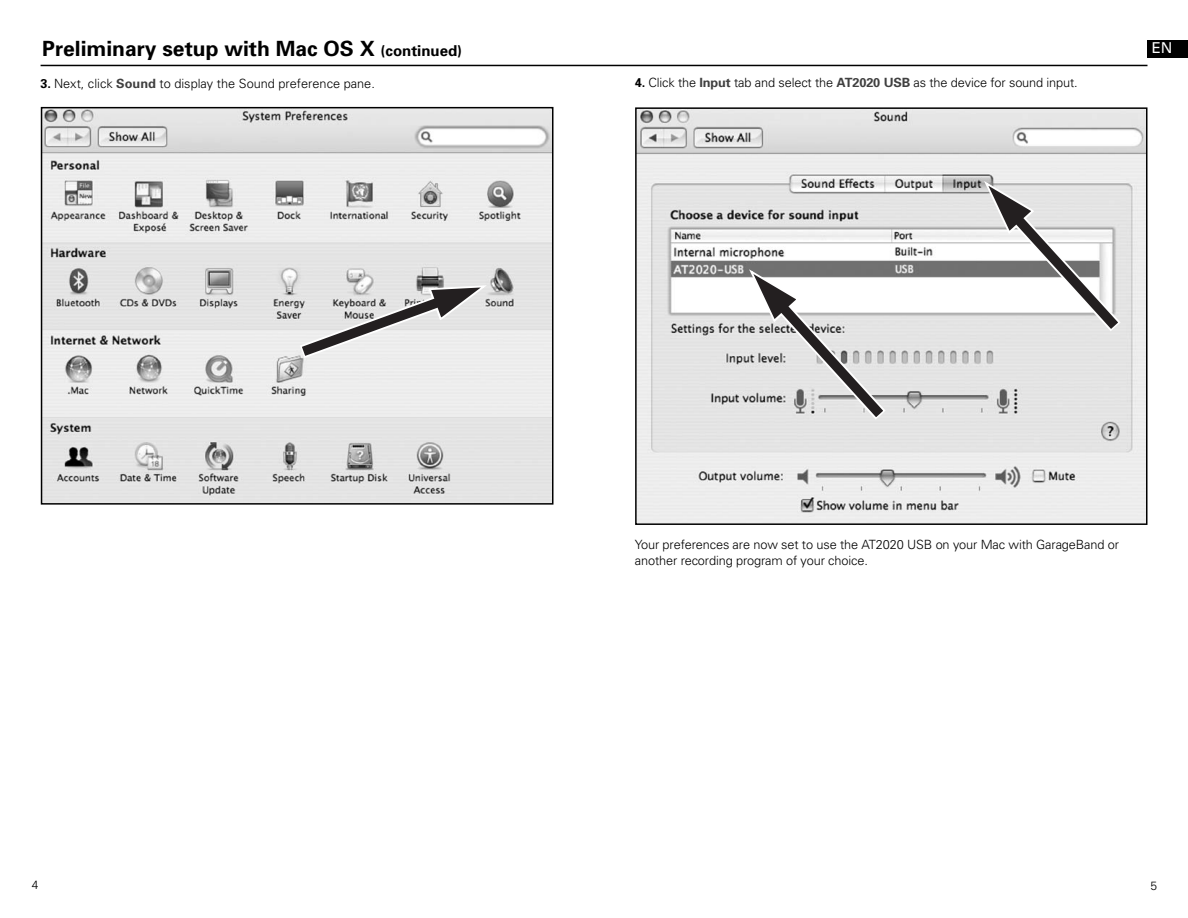
<style>
.page{position:relative;width:1188px;height:918px;background:#fff}
.page>*{position:absolute;margin:0;border:0;box-sizing:border-box;transform-origin:0 0}
.t1{font:700 21px "Univers";color:#000}
.t2{font:15px "Univers";color:#fff}
.t3{font:300 12.75px/16.5px "Univers";letter-spacing:-.01em;color:#000}
.t4{font:300 12px "Univers";color:#000}
.s1{font-size:15px}
.s2{font-weight:700}
.s3{font-weight:700;color:#404040}
</style>
<div class="page">
<img style="left:44px;top:110px;width:507px;height:392px">
<div style="left:41px;top:107px;width:513px;height:398px;border:2px solid #000"></div>
<svg style="left:295px;top:267px;width:201px;height:101px;background:#cdcdcd"></svg>
<img style="left:638px;top:110px;width:507px;height:412px">
<div style="left:635px;top:107px;width:513px;height:418px;border:2px solid #000"></div>
<hr style="left:41px;top:65px;width:1106px;height:1px;background:#000">
<svg style="left:968px;top:166px;width:161px;height:174px"></svg>
<svg style="left:733px;top:255px;width:161px;height:173px"></svg>
<div style="left:1148px;top:40px;width:40px;height:18px;background:#000"></div>
<h1 class="t1" style="left:42px;top:40px;width:421px">Preliminary setup with Mac OS X <span class="s1">(continued)</span></h1>
<p class="t3" style="left:40px;top:77px;width:336px"><span class="s2">3.</span> Next, click <span class="s3">Sound</span> to display the Sound preference pane.</p>
<p class="t3" style="left:635px;top:75px;width:444px"><span class="s2">4.</span> Click the <span class="s3">Input</span> tab and select the <span class="s3">AT2020 USB</span> as the device for sound input.</p>
<p class="t2" style="left:1152px;top:42px;width:22px">EN</p>
<p class="t3" style="left:635px;top:537px;width:486px">Your preferences are now set to use the AT2020 USB on your Mac with GarageBand or another recording program of your choice.</p>
<p class="t4" style="left:32px;top:881px;width:8px">4</p>
<p class="t4" style="left:1151px;top:881px;width:8px">5</p>
</div>
